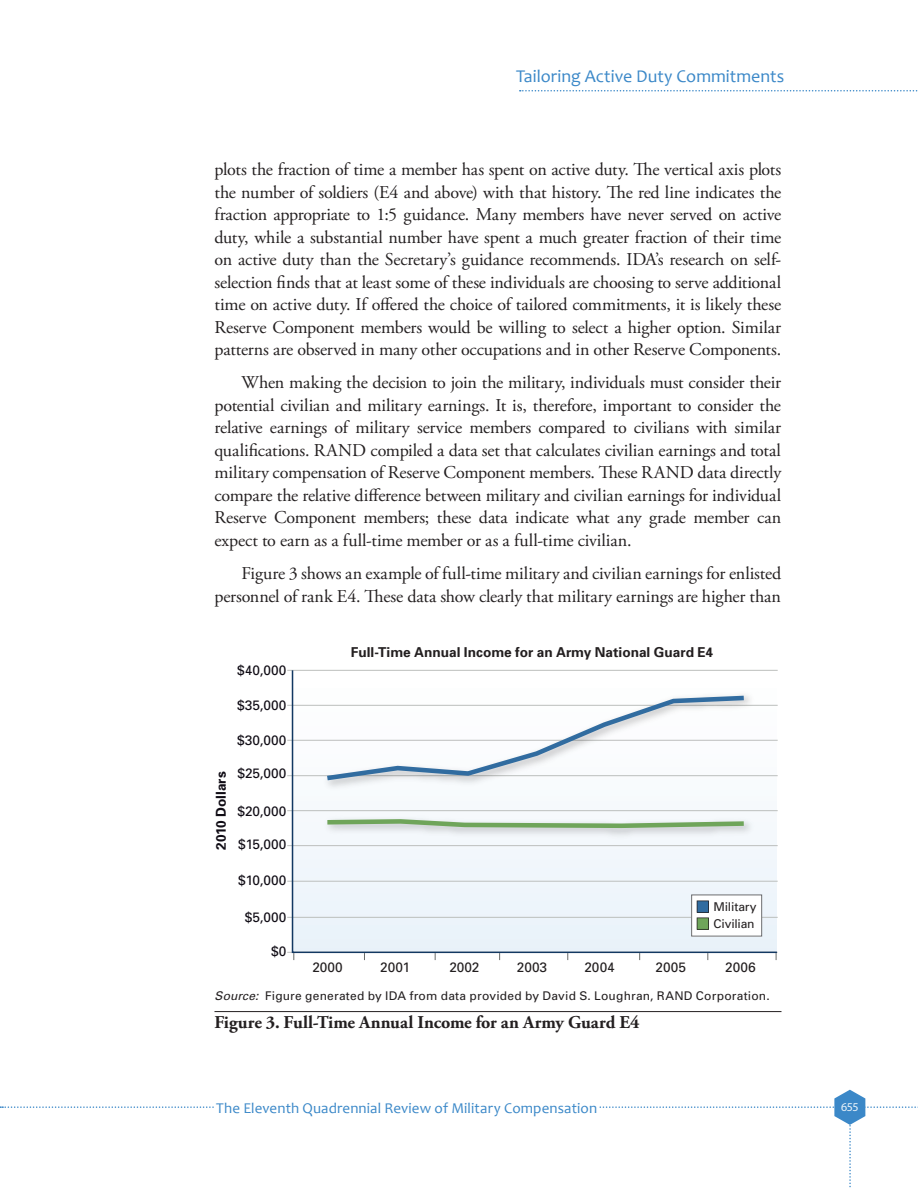
<style>
.page{position:relative;width:918px;height:1188px;background:#fff}
.page>*{position:absolute;margin:0;border:0;box-sizing:border-box;transform-origin:0 0}
.t1{font:18px/22.5px "Adobe Garamond Pro";letter-spacing:-.005em;color:#231f20;text-align:justify}
.t2{font:700 18px "Adobe Garamond Pro";color:#231f20}
.t3{font:18px "Candara";color:#3b88c8}
.t4{font:15px "Candara";letter-spacing:.01em;color:#3b88c8}
.t5{font:13.65px "Univers";letter-spacing:.01em;color:#100c15}
.t6{font:700 13.65px "Univers";color:#231f20}
.t7{font:13.65px "Univers";letter-spacing:-.005em;color:#231f20}
.t8{font:700 13.65px "Univers";color:#100c15}
.t9{font:12.15px/17px "Univers";letter-spacing:-.015em;color:#231f20}
.t10{font:12px "Univers";letter-spacing:.015em;color:#231f20}
.t11{font:12px "Myriad Pro";color:#eaf3fa}
.s1{font-style:italic}
</style>
<div class="page">
<svg style="left:520px;top:90px;width:398px;height:2px"></svg>
<svg style="left:0;top:1090px;width:918px;height:98px"></svg>
<div style="left:214px;top:1096px;width:385px;height:23px;background:#fff"></div>
<hr style="left:214px;top:1011px;width:568px;height:1px;background:#231f20">
<hr style="left:287px;top:952px;width:491px;height:1px;background:#bcbfbd">
<hr style="left:287px;top:917px;width:491px;height:1px;background:#bcbfbd">
<hr style="left:287px;top:881px;width:491px;height:1px;background:#bcbfbd">
<hr style="left:287px;top:845px;width:491px;height:1px;background:#bcbfbd">
<hr style="left:287px;top:810px;width:491px;height:1px;background:#bcbfbd">
<hr style="left:287px;top:775px;width:491px;height:1px;background:#bcbfbd">
<hr style="left:287px;top:740px;width:491px;height:1px;background:#bcbfbd">
<hr style="left:287px;top:705px;width:491px;height:1px;background:#bcbfbd">
<hr style="left:287px;top:670px;width:491px;height:1px;background:#bcbfbd">
<svg style="left:291px;top:669px;width:487px;height:285px"></svg>
<div style="left:692px;top:895px;width:70px;height:41px;background:#fff"></div>
<div style="left:691px;top:895px;width:71px;height:41px;border:1px solid #6c6d70"></div>
<svg style="left:697px;top:901px;width:12px;height:29px"></svg>
<img style="left:320px;top:688px;width:438px;height:106px">
<svg style="left:322px;top:693px;width:427px;height:90px"></svg>
<img style="left:320px;top:812px;width:438px;height:31px">
<svg style="left:323px;top:817px;width:425px;height:13px"></svg>
<p class="t3" style="left:516px;top:65px;width:270px">Tailoring Active Duty Commitments</p>
<p class="t1" style="left:214px;top:159px;width:568px">plots the fraction of time a member has spent on active duty. The vertical axis plots the number of soldiers (E4 and above) with that history. The red line indicates the fraction appropriate to 1:5 guidance. Many members have never served on active duty, while a substantial number have spent a much greater fraction of their time on active duty than the Secretary’s guidance recommends. IDA’s research on self&shy;selection finds that at least some of these individuals are choosing to serve additional time on active duty. If offered the choice of tailored commitments, it is likely these Reserve Component members would be willing to select a higher option. Similar patterns are observed in many other occupations and in other Reserve Components.</p>
<p class="t1" style="left:214px;top:372px;width:568px;text-indent:27px">When making the decision to join the military, individuals must consider their potential civilian and military earnings. It is, therefore, important to consider the relative earnings of military service members compared to civilians with similar qualifications. RAND compiled a data set that calculates civilian earnings and total military compensation of Reserve Component members. These RAND data directly compare the relative difference between military and civilian earnings for individual Reserve Component members; these data indicate what any grade member can expect to earn as a full-time member or as a full-time civilian.</p>
<p class="t1" style="left:214px;top:563px;width:568px;text-align:right">Figure 3 shows an example of full-time military and civilian earnings for enlisted personnel of rank E4. These data show clearly that military earnings are higher than</p>
<p class="t5" style="left:237px;top:662px;width:51px">$40,000</p>
<p class="t5" style="left:237px;top:697px;width:51px">$35,000</p>
<p class="t5" style="left:237px;top:732px;width:51px">$30,000</p>
<p class="t8" style="left:212px;top:850px;width:80px;rotate:-90deg">2010 Dollars</p>
<p class="t5" style="left:238px;top:765px;width:50px">$25,000</p>
<p class="t5" style="left:238px;top:802px;width:50px">$20,000</p>
<p class="t5" style="left:238px;top:836px;width:50px">$15,000</p>
<p class="t5" style="left:238px;top:872px;width:50px">$10,000</p>
<p class="t5" style="left:245px;top:909px;width:43px">$5,000</p>
<p class="t5" style="left:271px;top:943px;width:17px">$0</p>
<p class="t6" style="left:351px;top:643px;width:364px">Full-Time Annual Income for an Army National Guard E4</p>
<p class="t7" style="left:312px;top:959px;width:32px">2000</p>
<p class="t7" style="left:380px;top:959px;width:31px">2001</p>
<p class="t7" style="left:449px;top:959px;width:32px">2002</p>
<p class="t7" style="left:517px;top:959px;width:32px">2003</p>
<p class="t9" style="left:714px;top:898px;width:45px">Military<br>Civilian</p>
<p class="t7" style="left:585px;top:959px;width:32px">2004</p>
<p class="t7" style="left:656px;top:959px;width:32px">2005</p>
<p class="t7" style="left:725px;top:959px;width:32px">2006</p>
<p class="t10" style="left:214px;top:989px;width:557px"><span class="s1">Source:</span> Figure generated by IDA from data provided by David S. Loughran, RAND Corporation.</p>
<p class="t2" style="left:214px;top:1012px;width:427px">Figure 3. Full-Time Annual Income for an Army Guard E4</p>
<p class="t4" style="left:216px;top:1098px;width:382px">The Eleventh Quadrennial Review of Military Compensation</p>
<p class="t11" style="left:841px;top:1100px;width:19px">655</p>
</div>
